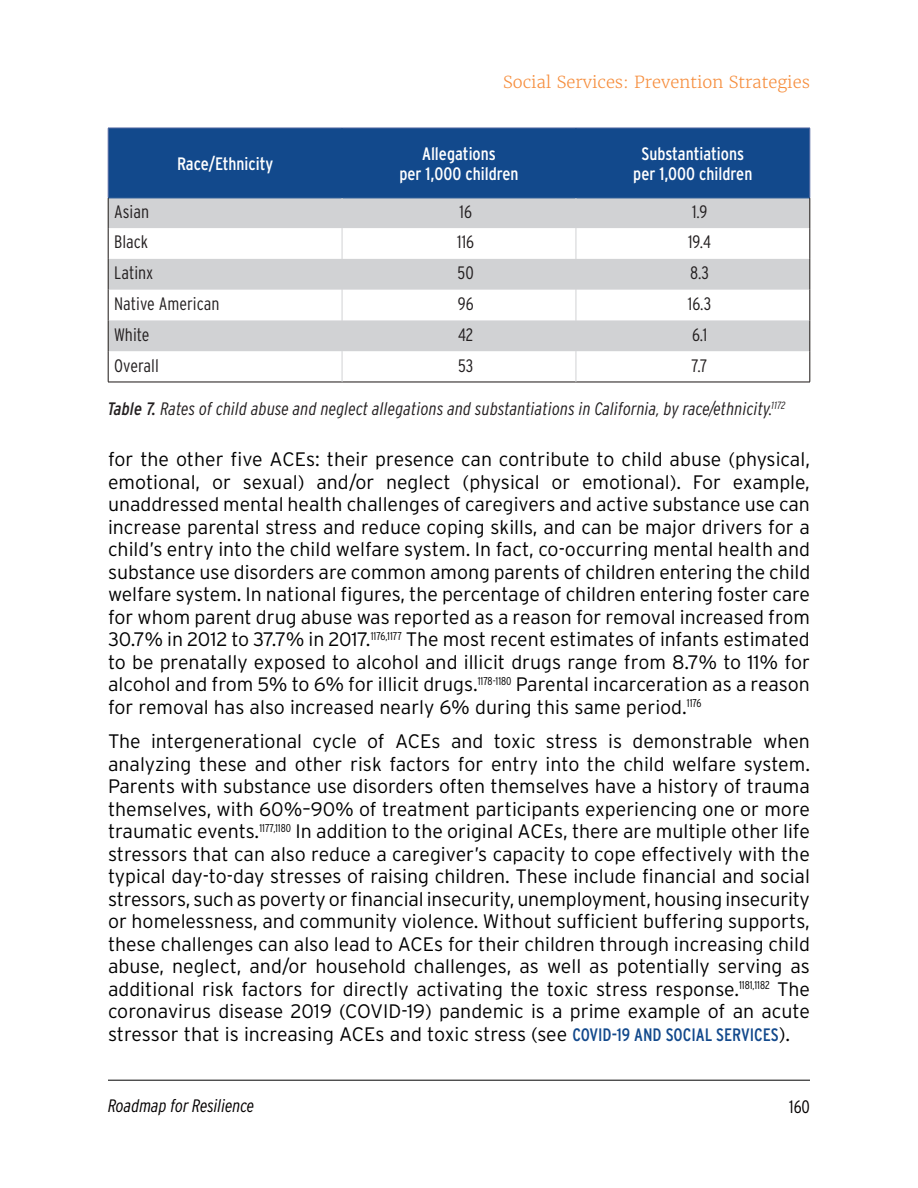
<style>
.page{position:relative;width:918px;height:1188px;background:#fff}
.page>*{position:absolute;margin:0;border:0;box-sizing:border-box;transform-origin:0 0}
.Body_Text{font:300 19.5px/22.5px "Interstate";color:#000;text-align:justify}
.Captions{font:italic 300 18px "Interstate Condensed";letter-spacing:.01em;color:#231f20}
.Table_Body{font:300 18px "Interstate Condensed";color:#231f20}
.Table_Header{font:18px "Interstate Condensed";color:#fff}
.t1{font:italic 300 18px "Interstate Condensed";color:#040101}
.t2{font:300 18px "Interstate Condensed";color:#040101}
.t3{font:300 16.5px "Merriweather";color:#f68d3c}
.s1{font-weight:400}
.s2{font-family:"Interstate Condensed";font-weight:400;font-size:18px;color:#12498c}
</style>
<div class="page">
<div style="left:109px;top:129px;width:701px;height:69px;background:#12498c"></div>
<svg style="left:109px;top:199px;width:701px;height:152px;fill:#d1d2d4"></svg>
<hr style="left:108px;top:128px;width:234px;height:1px;background:#5368a1">
<hr style="left:108px;top:128px;width:1px;height:70px;background:#5368a1">
<hr style="left:342px;top:128px;width:234px;height:1px;background:#5368a1">
<hr style="left:576px;top:128px;width:234px;height:1px;background:#5368a1">
<hr style="left:810px;top:128px;width:1px;height:70px;background:#5368a1">
<hr style="left:342px;top:128px;width:1px;height:70px;background:#12498c">
<hr style="left:576px;top:128px;width:1px;height:70px;background:#12498c">
<hr style="left:108px;top:198px;width:234px;height:1px;background:#12498c">
<hr style="left:342px;top:198px;width:234px;height:1px;background:#12498c">
<hr style="left:576px;top:198px;width:234px;height:1px;background:#12498c">
<hr style="left:108px;top:198px;width:1px;height:30px;background:#1b1513">
<hr style="left:810px;top:198px;width:1px;height:30px;background:#1b1513">
<hr style="left:108px;top:228px;width:1px;height:31px;background:#1b1513">
<hr style="left:810px;top:228px;width:1px;height:31px;background:#1b1513">
<hr style="left:108px;top:259px;width:1px;height:31px;background:#1b1513">
<hr style="left:810px;top:259px;width:1px;height:31px;background:#1b1513">
<hr style="left:108px;top:290px;width:1px;height:30px;background:#1b1513">
<hr style="left:810px;top:290px;width:1px;height:30px;background:#1b1513">
<hr style="left:108px;top:320px;width:1px;height:31px;background:#1b1513">
<hr style="left:810px;top:320px;width:1px;height:31px;background:#1b1513">
<hr style="left:108px;top:351px;width:1px;height:31px;background:#1b1513">
<hr style="left:810px;top:351px;width:1px;height:31px;background:#1b1513">
<hr style="left:108px;top:382px;width:234px;height:1px;background:#1b1513">
<hr style="left:342px;top:382px;width:234px;height:1px;background:#1b1513">
<hr style="left:576px;top:382px;width:234px;height:1px;background:#1b1513">
<hr style="left:342px;top:198px;width:1px;height:30px;background:#d1d2d4">
<hr style="left:576px;top:198px;width:1px;height:30px;background:#d1d2d4">
<hr style="left:342px;top:228px;width:1px;height:31px;background:#d1d2d4">
<hr style="left:576px;top:228px;width:1px;height:31px;background:#d1d2d4">
<hr style="left:342px;top:259px;width:1px;height:31px;background:#d1d2d4">
<hr style="left:576px;top:259px;width:1px;height:31px;background:#d1d2d4">
<hr style="left:342px;top:290px;width:1px;height:30px;background:#d1d2d4">
<hr style="left:576px;top:290px;width:1px;height:30px;background:#d1d2d4">
<hr style="left:342px;top:320px;width:1px;height:31px;background:#d1d2d4">
<hr style="left:576px;top:320px;width:1px;height:31px;background:#d1d2d4">
<hr style="left:342px;top:351px;width:1px;height:31px;background:#d1d2d4">
<hr style="left:576px;top:351px;width:1px;height:31px;background:#d1d2d4">
<hr style="left:108px;top:1080px;width:702px;height:1px;background:#000">
<p class="Table_Header" style="left:177px;top:154px;width:98px">Race/Ethnicity</p>
<p class="t3" style="left:503px;top:72px;width:308px">Social Services: Prevention Strategies</p>
<p class="Table_Header" style="left:422px;top:144px;width:75px">Allegations</p>
<p class="Table_Header" style="left:399px;top:164px;width:121px">per 1,000 children</p>
<p class="Table_Header" style="left:642px;top:144px;width:104px">Substantiations</p>
<p class="Table_Header" style="left:633px;top:164px;width:121px">per 1,000 children</p>
<p class="Table_Body" style="left:114px;top:201px;width:36px">Asian</p>
<p class="Table_Body" style="left:460px;top:201px;width:14px">16</p>
<p class="Table_Body" style="left:692px;top:201px;width:17px">1.9</p>
<p class="Table_Body" style="left:114px;top:232px;width:36px">Black</p>
<p class="Table_Body" style="left:457px;top:232px;width:18px">116</p>
<p class="Table_Body" style="left:688px;top:232px;width:25px">19.4</p>
<p class="Table_Body" style="left:114px;top:263px;width:41px">Latinx</p>
<p class="Table_Body" style="left:458px;top:263px;width:18px">50</p>
<p class="Table_Body" style="left:690px;top:263px;width:21px">8.3</p>
<p class="Table_Body" style="left:114px;top:294px;width:107px">Native American</p>
<p class="Table_Body" style="left:458px;top:294px;width:17px">96</p>
<p class="Table_Body" style="left:688px;top:294px;width:25px">16.3</p>
<p class="Table_Body" style="left:114px;top:324px;width:37px">White</p>
<p class="Table_Body" style="left:458px;top:324px;width:17px">42</p>
<p class="Table_Body" style="left:692px;top:324px;width:17px">6.1</p>
<p class="Table_Body" style="left:114px;top:355px;width:46px">Overall</p>
<p class="Table_Body" style="left:458px;top:355px;width:17px">53</p>
<p class="Table_Body" style="left:692px;top:355px;width:18px">7.7</p>
<p class="Captions" style="left:108px;top:398px;width:679px"><span class="s1">Table 7.</span> Rates of child abuse and neglect allegations and substantiations in California, by race/ethnicity.<sup>1172</sup></p>
<p class="Body_Text" style="left:108px;top:448px;width:704px">for the other five ACEs: their presence can contribute to child abuse (physical, emotional, or sexual) and/or neglect (physical or emotional). For example, unaddressed mental health challenges of caregivers and active substance use can increase parental stress and reduce coping skills, and can be major drivers for a child’s entry into the child welfare system. In fact, co-occurring mental health and substance use disorders are common among parents of children entering the child welfare system. In national figures, the percentage of children entering foster care for whom parent drug abuse was reported as a reason for removal increased from 30.7% in 2012 to 37.7% in 2017.<sup>1176,1177</sup> The most recent estimates of infants estimated to be prenatally exposed to alcohol and illicit drugs range from 8.7% to 11% for alcohol and from 5% to 6% for illicit drugs.<sup>1178-1180</sup> Parental incarceration as a reason for removal has also increased nearly 6% during this same period.<sup>1176</sup></p>
<p class="Body_Text" style="left:108px;top:730px;width:704px">The intergenerational cycle of ACEs and toxic stress is demonstrable when analyzing these and other risk factors for entry into the child welfare system.<br>Parents with substance use disorders often themselves have a history of trauma themselves, with 60%–90% of treatment participants experiencing one or more traumatic events.<sup>1177,1180</sup> In addition to the original ACEs, there are multiple other life stressors that can also reduce a caregiver’s capacity to cope effectively with the typical day-to-day stresses of raising children. These include financial and social stressors, such as poverty or financial insecurity, unemployment, housing insecurity or homelessness, and community violence. Without sufficient buffering supports, these challenges can also lead to ACEs for their children through increasing child abuse, neglect, and/or household challenges, as well as potentially serving as additional risk factors for directly activating the toxic stress response.<sup>1181,1182</sup> The coronavirus disease 2019 (COVID-19) pandemic is a prime example of an acute stressor that is increasing ACEs and toxic stress (see <span class="s2">COVID-19 AND SOCIAL SERVICES</span>).</p>
<p class="t1" style="left:108px;top:1096px;width:148px">Roadmap for Resilience</p>
<p class="t2" style="left:789px;top:1096px;width:22px">160</p>
</div>
